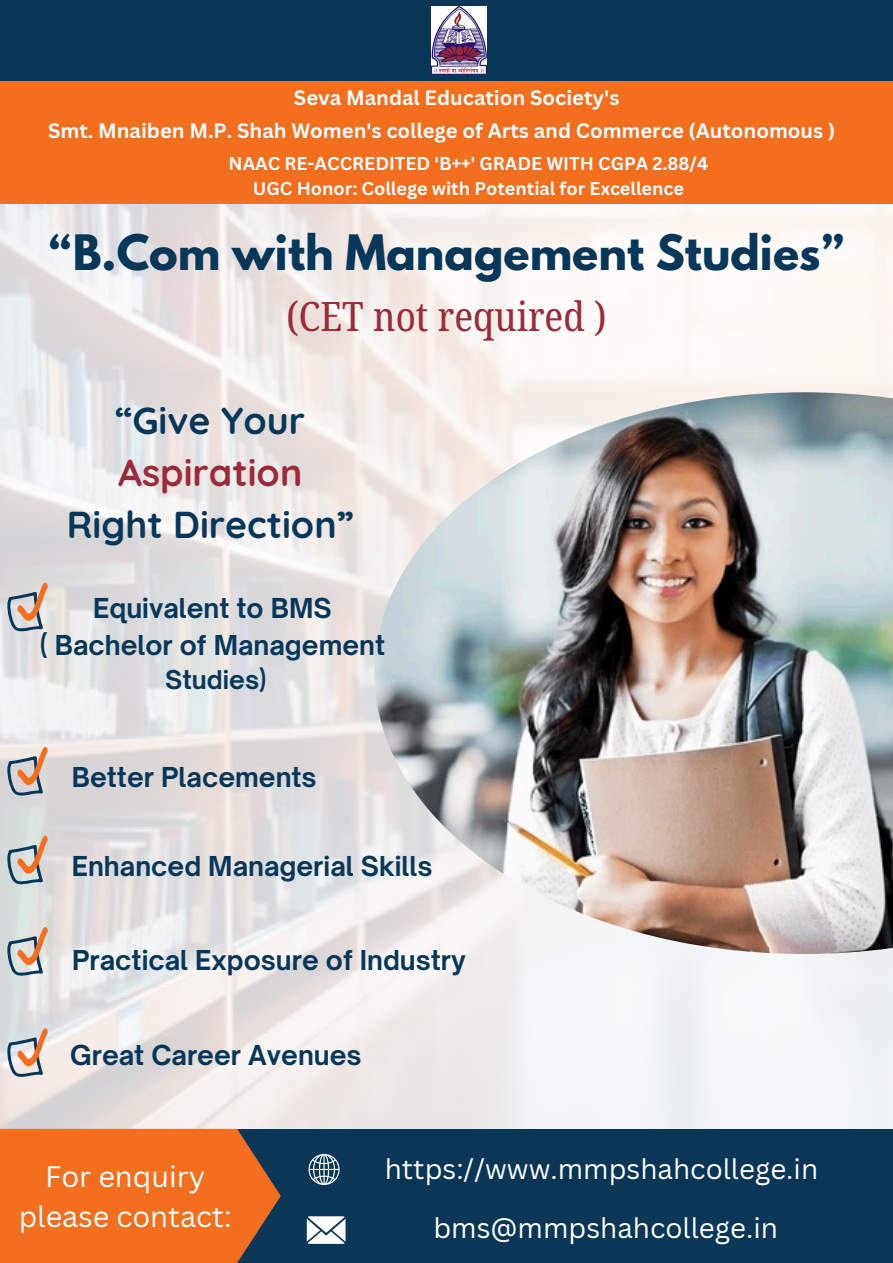
<style>
.page{position:relative;width:893px;height:1263px;background:#fff}
.page>*{position:absolute;margin:0;border:0;box-sizing:border-box;transform-origin:0 0}
.t1{font:700 43.28px "League Spartan";color:#0a3758}
.t2{font:40.58px "Noto Serif Ethiopic Condensed";color:#9b2b3a}
.t3{font:700 37.5px/52.3px "Quicksand";color:#0a3758;text-align:center}
.t4{font:28.88px/40.3px "Canva Sans";color:#fff;text-align:center}
.t5{font:27.75px "Canva Sans";color:#fefdfe}
.t6{font:700 26.25px/36.6px "Open Sauce One";color:#0a3758;text-align:center}
.t7{font:700 24.75px "Open Sauce One";color:#0a3758}
.t8{font:700 20.25px "Canva Sans";color:#fefdfe}
.t9{font:700 18px "Canva Sans";color:#fefdfe}
.s1{color:#9b2b3a}
</style>
<div class="page">
<div style="left:0;top:1129px;width:893px;height:134px;background:#0a3758"></div>
<svg style="left:0;top:1129px;width:281px;height:134px;background:#e06923"></svg>
<img style="left:374px;top:392px;width:519px;height:562px">
<svg style="left:7px;top:582px;width:41px;height:49px;background:#c0b1aa"></svg>
<svg style="left:7px;top:746px;width:41px;height:50px;background:#c1b1ab"></svg>
<svg style="left:7px;top:835px;width:41px;height:49px;background:#bab1aa"></svg>
<svg style="left:7px;top:926px;width:41px;height:50px;background:#c0b6ae"></svg>
<svg style="left:7px;top:1028px;width:41px;height:49px;background:#c5b8b1"></svg>
<svg style="left:307px;top:1216px;width:38px;height:28px"></svg>
<svg style="left:308px;top:1154px;width:31px;height:31px"></svg>
<div style="left:0;top:81px;width:893px;height:123px;background:#f36e1f"></div>
<div style="left:0;top:0;width:893px;height:81px;background:#0a3758"></div>
<img style="left:432px;top:6px;width:54px;height:69px">
<h5 class="t8" style="left:294px;top:83px;width:327px">Seva Mandal Education Society's</h5>
<h5 class="t8" style="left:48px;top:116px;width:788px">Smt. Mnaiben M.P. Shah Women's college of Arts and Commerce (Autonomous )</h5>
<p class="t9" style="left:229px;top:151px;width:481px">NAAC RE-ACCREDITED 'B++' GRADE WITH CGPA 2.88/4</p>
<p class="t9" style="left:253px;top:175px;width:433px">UGC Honor: College with Potential for Excellence</p>
<h1 class="t1" style="left:49px;top:231px;width:796px">“B.Com with Management Studies”</h1>
<h1 class="t2" style="left:287px;top:288px;width:321px">(CET not required )</h1>
<p class="t3" style="left:67px;top:393px;width:288px">“Give Your<br><span class="s1">Aspiration<br></span>Right Direction”</p>
<h3 class="t6" style="left:40px;top:590px;width:347px">Equivalent to BMS<br>( Bachelor of Management</h3>
<h3 class="t7" style="left:165px;top:665px;width:103px">Studies)</h3>
<p class="t6" style="left:72px;top:759px;width:246px">Better Placements</p>
<h3 class="t6" style="left:72px;top:848px;width:362px">Enhanced Managerial Skills</h3>
<p class="t6" style="left:72px;top:941px;width:395px">Practical Exposure of Industry</p>
<h2 class="t6" style="left:70px;top:1037px;width:293px">Great Career Avenues</h2>
<p class="t4" style="left:19px;top:1155px;width:214px">For enquiry please contact:</p>
<h3 class="t5" style="left:385px;top:1149px;width:435px">https://www.mmpshahcollege.in</h3>
<p class="t5" style="left:433px;top:1208px;width:346px">bms@mmpshahcollege.in</p>
</div>
